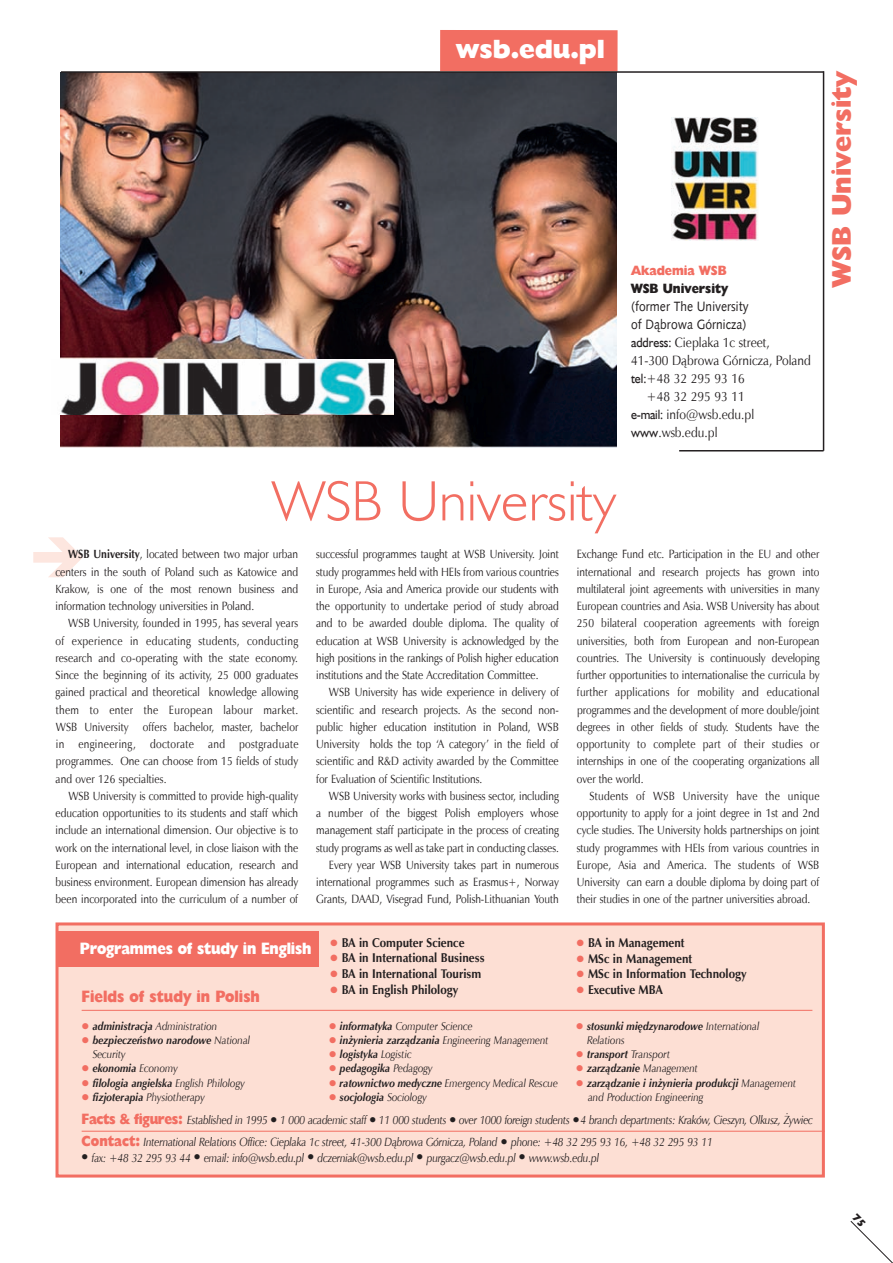
<style>
.page{position:relative;width:893px;height:1263px;background:#fff}
.page>*{position:absolute;margin:0;border:0;box-sizing:border-box;transform-origin:0 0}
.t1{font:57.15px "Humanst 521 Lt EU";color:#f26e62}
.t2{font:27px "Humanst 521 X Bd EU";color:#f26e62}
.t3{font:26.4px "Humanst 521 X Bd EU";color:#fff}
.t4{font:16.5px "Humanst 521 X Bd EU";letter-spacing:-.015em;color:#fff;scale:.87 1}
.t5{font:16.5px "Humanst 521 X Bd EU";color:#f26e62;scale:.87 1}
.t6{font:13.5px "Zapf Humnst EU";color:#231f20;scale:.9 1}
.t7{font:13.5px/18px "Humanst 531 EU";color:#231f20;scale:.9 1}
.t8{font:13.5px "Humanst 521 X Bd EU";color:#231f20;scale:.9 1}
.t9{font:13.5px "Humanst 521 X Bd EU";color:#f26e62;scale:.9 1}
.t10{font:700 12.75px "Zapf Humnst EU";color:#231f20;scale:.9 1}
.t11{font:12px/17.2px "Zapf Humnst EU";color:#231f20;text-align:justify;scale:.86 1}
.t12{font:italic 12px/22px "Zapf Humnst EU";letter-spacing:-.015em;color:#231f20;scale:.87 1}
.t13{font:italic 700 11.25px/14.2px "Zapf Humnst EU";color:#231f20;scale:.9 1}
.t14{font:italic 11.25px/14.2px "Zapf Humnst EU";color:#231f20;scale:.9 1}
.s1{font-family:"Humanst 521 EU"}
.s2{font-weight:700}
.s3{color:#f26e62}
.s4{font-weight:400}
.s5{font-family:"Humanst 521 X Bd EU";font-style:normal;font-size:15px;color:#f26e62}
</style>
<div class="page">
<img style="left:61px;top:73px;width:556px;height:374px">
<div style="left:440px;top:30px;width:178px;height:41px;background:#f26e62"></div>
<hr style="left:61px;top:71px;width:762px;height:2px;background:#231f20">
<hr style="left:823px;top:71px;width:1px;height:380px;background:#231f20">
<hr style="left:679px;top:450px;width:144px;height:1px;background:#231f20">
<div style="left:59px;top:925px;width:763px;height:249px;background:#fddfd4"></div>
<div style="left:56px;top:922px;width:769px;height:255px;border:3px solid #f26e62"></div>
<hr style="left:82px;top:1131px;width:743px;height:1px;background:#f26e62">
<hr style="left:82px;top:1010px;width:730px;height:1px;background:#f26e62">
<div style="left:57px;top:931px;width:261px;height:36px;background:#f26e62"></div>
<img style="left:61px;top:359px;width:332px;height:56px">
<img style="left:672px;top:118px;width:86px;height:123px">
<svg style="left:850px;top:1221px;width:43px;height:42px"></svg>
<h3 class="t3" style="left:456px;top:33px;width:150px">wsb.edu.pl</h3>
<p class="t9" style="left:631px;top:262px;width:108px">Akademia WSB</p>
<p class="t8" style="left:631px;top:280px;width:110px">WSB University</p>
<p class="t7" style="left:631px;top:297px;width:132px">(former The University of Dąbrowa Górnicza)</p>
<p class="t6" style="left:631px;top:334px;width:156px"><span class="s1">address:</span> Cieplaka 1c street,</p>
<p class="t6" style="left:631px;top:352px;width:201px">41-300 Dąbrowa Górnicza, Poland</p>
<p class="t6" style="left:631px;top:370px;width:128px"><span class="s1">tel:</span>+48 32 295 93 16</p>
<p class="t6" style="left:647px;top:388px;width:111px">+48 32 295 93 11</p>
<p class="t6" style="left:631px;top:406px;width:138px"><span class="s1">e-mail:</span> info@wsb.edu.pl</p>
<p class="t6" style="left:631px;top:424px;width:98px"><span class="s1">www</span>.wsb.edu.pl</p>
<h2 class="t2" style="left:825px;top:287px;width:218px;rotate:-90deg">WSB University</h2>
<h1 class="t1" style="left:272px;top:466px;width:346px">WSB University</h1>
<p class="t11" style="left:55px;top:545px;width:284px;text-indent:13px"><span class="s2">WSB University</span>, located between two major urban centers in the south of Poland such as Katowice and Krakow, is one of the most renown business and information technology universities in Poland.</p>
<p class="t11" style="left:55px;top:614px;width:284px;text-indent:13px">WSB University, founded in 1995, has several years of experience in educating students, conducting research and co-operating with the state economy.<br>Since the beginning of its activity, 25 000 graduates gained practical and theoretical knowledge allowing them to enter the European labour market.<br>WSB University offers bachelor, master, bachelor in engineering, doctorate and postgraduate programmes. One can choose from 15 fields of study and over 126 specialties.</p>
<p class="t11" style="left:56px;top:787px;width:284px;text-indent:13px">WSB University is committed to provide high-quality education opportunities to its students and staff which include an international dimension. Our objective is to work on the international level, in close liaison with the European and international education, research and business environment. European dimension has already been incorporated into the curriculum of a number of</p>
<p class="t11" style="left:316px;top:545px;width:284px">successful programmes taught at WSB University. Joint study programmes held with HEIs from various countries in Europe, Asia and America provide our students with the opportunity to undertake period of study abroad and to be awarded double diploma. The quality of education at WSB University is acknowledged by the high positions in the rankings of Polish higher education institutions and the State Accreditation Committee.</p>
<p class="t11" style="left:316px;top:683px;width:284px;text-indent:13px">WSB University has wide experience in delivery of scientific and research projects. As the second non&shy;public higher education institution in Poland, WSB University holds the top ‘A category’ in the field of scientific and R&amp;D activity awarded by the Committee for Evaluation of Scientific Institutions.</p>
<p class="t11" style="left:316px;top:787px;width:284px;text-align:right">WSB University works with business sector, including<br>a number of the biggest Polish employers whose management staff participate in the process of creating study programs as well as take part in conducting classes.<br>Every year WSB University takes part in numerous international programmes such as Erasmus+, Norway Grants, DAAD, Visegrad Fund, Polish-Lithuanian Youth</p>
<p class="t11" style="left:577px;top:545px;width:284px">Exchange Fund etc. Participation in the EU and other international and research projects has grown into multilateral joint agreements with universities in many European countries and Asia. WSB University has about 250 bilateral cooperation agreements with foreign universities, both from European and non-European countries. The University is continuously developing further opportunities to internationalise the curricula by further applications for mobility and educational programmes and the development of more double/joint degrees in other fields of study. Students have the opportunity to complete part of their studies or internships in one of the cooperating organizations all over the world.</p>
<p class="t11" style="left:577px;top:787px;width:284px;text-indent:13px">Students of WSB University have the unique opportunity to apply for a joint degree in 1st and 2nd cycle studies. The University holds partnerships on joint study programmes with HEIs from various countries in Europe, Asia and America. The students of WSB University can earn a double diploma by doing part of their studies in one of the partner universities abroad.</p>
<h3 class="t4" style="left:80px;top:938px;width:268px">Programmes of study in English</h3>
<h3 class="t5" style="left:82px;top:986px;width:206px">Fields of study in Polish</h3>
<p class="t10" style="left:330px;top:934px;width:151px"><span class="s3">●</span> BA in Computer Science</p>
<p class="t10" style="left:330px;top:950px;width:174px"><span class="s3">●</span> BA in International Business</p>
<p class="t10" style="left:330px;top:966px;width:170px"><span class="s3">●</span> BA in International Tourism</p>
<p class="t10" style="left:330px;top:981px;width:144px"><span class="s3">●</span> BA in English Philology</p>
<p class="t10" style="left:576px;top:934px;width:122px"><span class="s3">●</span> BA in Management</p>
<p class="t10" style="left:576px;top:950px;width:130px"><span class="s3">●</span> MSc in Management</p>
<p class="t10" style="left:576px;top:966px;width:191px"><span class="s3">●</span> MSc in Information Technology</p>
<p class="t10" style="left:576px;top:982px;width:98px"><span class="s3">●</span> Executive MBA</p>
<p class="t13" style="left:587px;top:1018px;width:193px;text-indent:-11px"><span class="s3">●</span> stosunki międzynarodowe <span class="s4">International<br>Relations</span></p>
<p class="t13" style="left:576px;top:1047px;width:106px"><span class="s3">●</span> transport <span class="s4">Transport</span></p>
<p class="t13" style="left:576px;top:1061px;width:137px"><span class="s3">●</span> zarządzanie <span class="s4">Management</span></p>
<p class="t14" style="left:588px;top:1075px;width:233px;text-indent:-12px"><span class="s3">●</span> <span class="s2">zarządzanie i inżynieria produkcji</span> Management and Production Engineering</p>
<p class="t12" style="left:82px;top:1109px;width:842px"><span class="s5">Facts &amp; figures:</span> Established in 1995 ● 1 000 academic staff ● 11 000 students ● over 1000 foreign students ● 4 branch departments: Kraków, Cieszyn, Olkusz, Żywiec<br><span class="s5">Contact:</span> International Relations Office: Cieplaka 1c street, 41-300 Dąbrowa Górnicza, Poland ● phone: +48 32 295 93 16, +48 32 295 93 11</p>
<p class="t12" style="left:82px;top:1147px;width:596px">● fax: +48 32 295 93 44 ● email: info@wsb.edu.pl ● dczerniak@wsb.edu.pl ● purgacz@wsb.edu.pl ● www.wsb.edu.pl</p>
<p class="t14" style="left:82px;top:1018px;width:152px"><span class="s3">●</span> <span class="s2">administracja</span> Administration</p>
<p class="t13" style="left:93px;top:1033px;width:177px;text-indent:-11px"><span class="s3">●</span> bezpieczeństwo narodowe <span class="s4">National<br>Security</span></p>
<p class="t13" style="left:82px;top:1061px;width:108px"><span class="s3">●</span> ekonomia <span class="s4">Economy</span></p>
<p class="t13" style="left:82px;top:1075px;width:183px"><span class="s3">●</span> filologia angielska <span class="s4">English Philology</span></p>
<p class="t14" style="left:82px;top:1090px;width:138px"><span class="s3">●</span> <span class="s2">fizjoterapia</span> Physiotherapy</p>
<p class="t14" style="left:329px;top:1018px;width:161px"><span class="s3">●</span> <span class="s2">informatyka</span> Computer Science</p>
<p class="t13" style="left:329px;top:1033px;width:246px"><span class="s3">●</span> inżynieria zarządzania <span class="s4">Engineering Management</span></p>
<p class="t13" style="left:329px;top:1047px;width:94px"><span class="s3">●</span> logistyka <span class="s4">Logistic</span></p>
<p class="t13" style="left:329px;top:1061px;width:117px"><span class="s3">●</span> pedagogika <span class="s4">Pedagogy</span></p>
<p class="t14" style="left:329px;top:1075px;width:256px"><span class="s3">●</span> <span class="s2">ratownictwo medyczne</span> Emergency Medical Rescue</p>
<p class="t13" style="left:329px;top:1090px;width:110px"><span class="s3">●</span> socjologia <span class="s4">Sociology</span></p>
</div>
